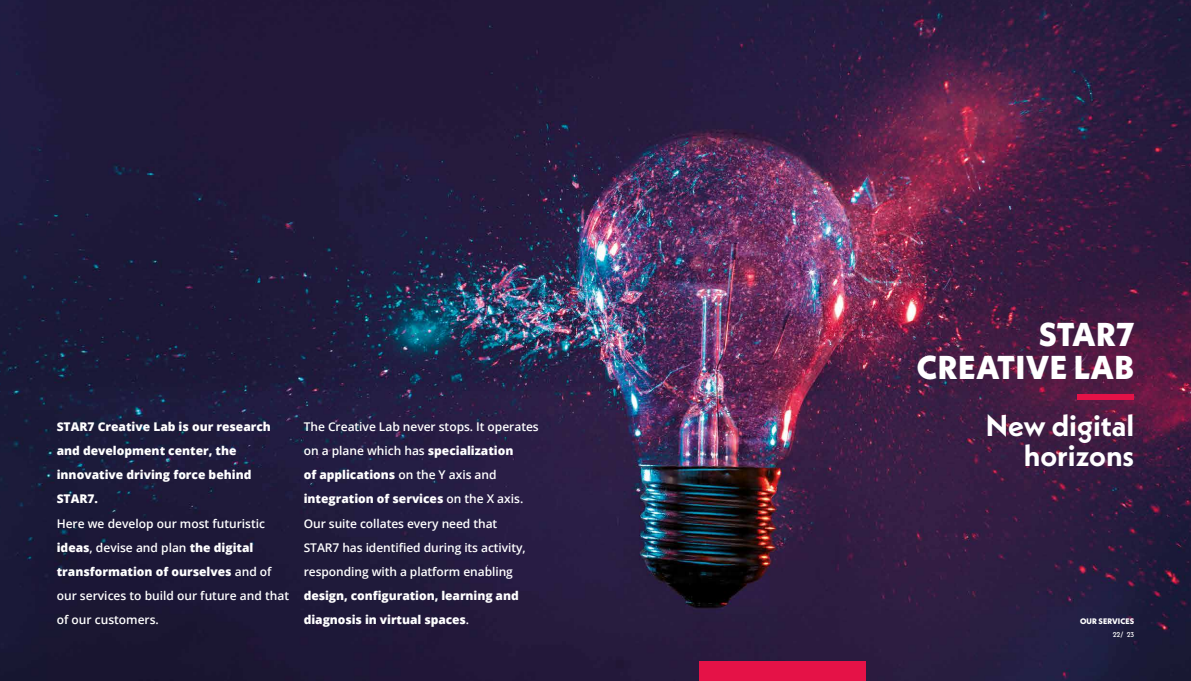
<style>
.page{position:relative;width:1191px;height:681px;background:#fff}
.page>*{position:absolute;margin:0;border:0;box-sizing:border-box;transform-origin:0 0}
.t1{font:800 33px/33px "Neue Kabel";letter-spacing:.01em;color:#fff;text-align:right}
.t2{font:700 30px/30px "Neue Kabel";color:#fff;text-align:right}
.t3{font:600 12px/24px "Open Sans";color:#fff}
.t4{font:800 12px/24px "Open Sans";color:#fff}
.t5{font:800 8px "Neue Kabel";letter-spacing:.01em;color:#fff}
.t6{font:500 7px "Neue Kabel";color:#fff}
.s1{font-weight:800}
.s2{font-weight:600}
</style>
<div class="page">
<img style="left:0;top:0;width:1191px;height:680px">
<div style="left:1077px;top:394px;width:57px;height:5px;background:#e51247"></div>
<div style="left:699px;top:661px;width:166px;height:19px;background:#e51247"></div>
<p class="t4" style="left:57px;top:414px;width:216px">STAR7 Creative Lab is our research and development center, the innovative driving force behind<br>STAR7.</p>
<p class="t3" style="left:57px;top:510px;width:234px">Here we develop our most futuristic <span class="s1">ideas</span>, devise and plan <span class="s1">the digital transformation of ourselves</span> and of our services to build our future and that of our customers.</p>
<p class="t3" style="left:304px;top:414px;width:236px">The Creative Lab never stops. It operates on a plane which has <span class="s1">specialization<br>of applications</span> on the Y axis and <span class="s1">integration of services</span> on the X axis.<br>Our suite collates every need that<br>STAR7 has identified during its activity, responding with a platform enabling</p>
<p class="t4" style="left:304px;top:582px;width:216px">design, configuration, learning and diagnosis in virtual spaces<span class="s2">.</span></p>
<h1 class="t1" style="left:916px;top:318px;width:219px">STAR7<br>CREATIVE LAB</h1>
<h2 class="t2" style="left:985px;top:410px;width:150px">New digital horizons</h2>
<p class="t5" style="left:1080px;top:616px;width:56px">OUR SERVICES</p>
<p class="t6" style="left:1112px;top:629px;width:23px">22/ 23</p>
</div>
